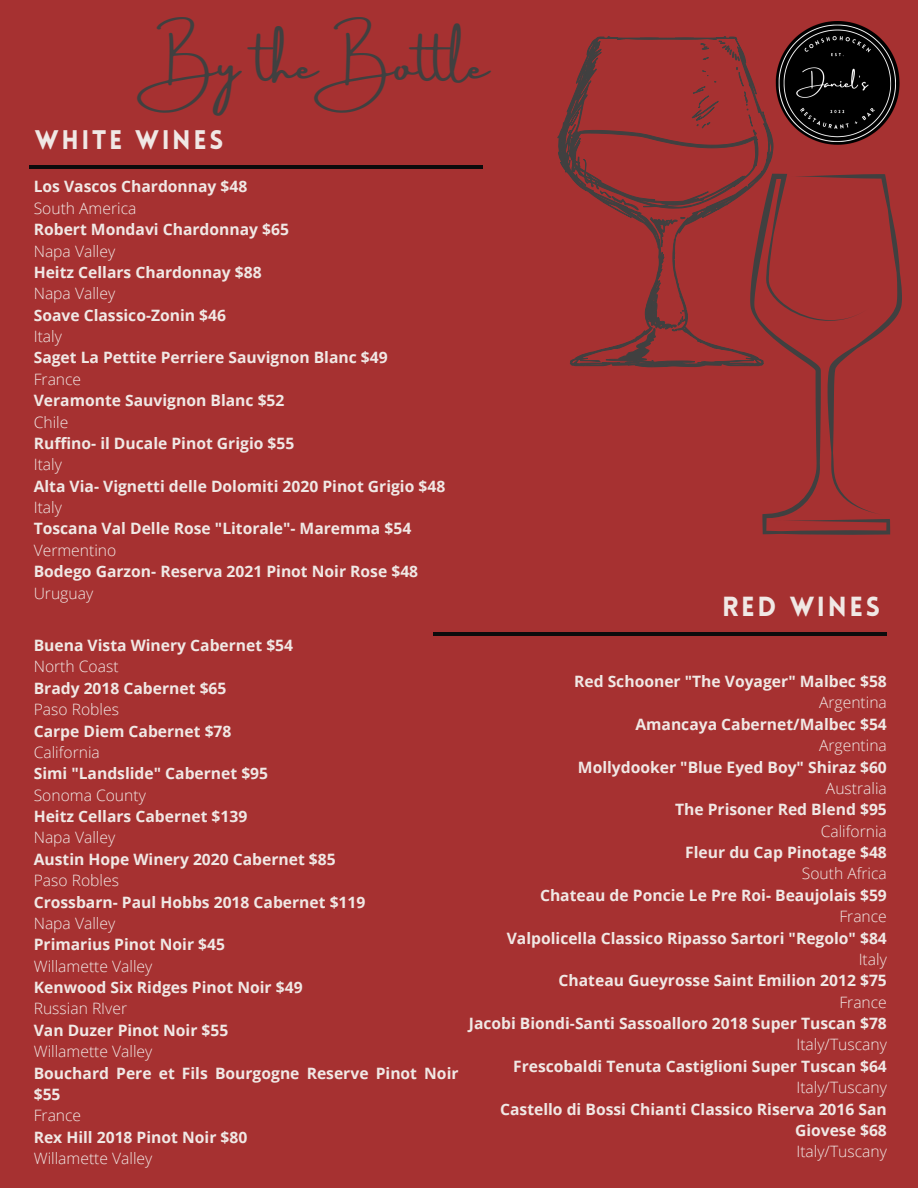
<style>
.page{position:relative;width:918px;height:1188px;background:#a63131}
.page>*{position:absolute;margin:0;border:0;box-sizing:border-box;transform-origin:0 0}
.t1{font:45px "Amsterdam Three";color:#404040}
.t2{font:900 27px "Lovelo";letter-spacing:.1em;color:#f0e8e5}
.t3{font:900 26.25px "Lovelo";letter-spacing:.1em;color:#f0e8e5}
.t4{font:700 15.6px/21.3px "Open Sans";color:#f0e8e5}
.t5{font:300 15.6px "Open Sans";color:#f0e8e5}
</style>
<div class="page">
<svg style="left:762px;top:174px;width:128px;height:361px"></svg>
<svg style="left:789px;top:174px;width:113px;height:341px"></svg>
<svg style="left:557px;top:109px;width:11px;height:65px"></svg>
<svg style="left:568px;top:36px;width:206px;height:332px"></svg>
<img style="left:773px;top:21px;width:127px;height:130px">
<hr style="left:30px;top:165px;width:453px;height:4px;background:#0d0b0c">
<hr style="left:434px;top:632px;width:453px;height:4px;background:#0d0b0c">
<p class="t1" style="left:158px;top:40px;width:332px">By the Bottle</p>
<p class="t3" style="left:35px;top:130px;width:190px">WHITE WINES</p>
<p class="t4" style="left:34px;top:176px;width:215px">Los Vascos Chardonnay $48</p>
<p class="t5" style="left:34px;top:197px;width:104px">South America</p>
<p class="t4" style="left:34px;top:219px;width:257px">Robert Mondavi Chardonnay $65</p>
<p class="t5" style="left:34px;top:240px;width:83px">Napa Valley</p>
<p class="t4" style="left:34px;top:261px;width:230px">Heitz Cellars Chardonnay $88</p>
<p class="t5" style="left:34px;top:283px;width:83px">Napa Valley</p>
<p class="t4" style="left:34px;top:304px;width:194px">Soave Classico-Zonin $46</p>
<p class="t5" style="left:34px;top:325px;width:30px">Italy</p>
<p class="t4" style="left:34px;top:347px;width:356px">Saget La Pettite Perriere Sauvignon Blanc $49</p>
<p class="t5" style="left:34px;top:368px;width:49px">France</p>
<p class="t4" style="left:34px;top:390px;width:252px">Veramonte Sauvignon Blanc $52</p>
<p class="t5" style="left:34px;top:411px;width:36px">Chile</p>
<p class="t4" style="left:34px;top:432px;width:262px">Ruffino- il Ducale Pinot Grigio $55</p>
<p class="t5" style="left:34px;top:454px;width:30px">Italy</p>
<p class="t4" style="left:34px;top:475px;width:413px">Alta Via- Vignetti delle Dolomiti 2020 Pinot Grigio $48</p>
<p class="t5" style="left:34px;top:496px;width:30px">Italy</p>
<p class="t4" style="left:34px;top:518px;width:379px">Toscana Val Delle Rose "Litorale"- Maremma $54</p>
<p class="t5" style="left:34px;top:539px;width:84px">Vermentino</p>
<p class="t4" style="left:34px;top:561px;width:386px">Bodego Garzon- Reserva 2021 Pinot Noir Rose $48</p>
<p class="t5" style="left:34px;top:582px;width:61px">Uruguay</p>
<p class="t4" style="left:34px;top:634px;width:261px">Buena Vista Winery Cabernet $54</p>
<p class="t5" style="left:34px;top:656px;width:86px">North Coast</p>
<p class="t4" style="left:34px;top:677px;width:194px">Brady 2018 Cabernet $65</p>
<p class="t5" style="left:34px;top:699px;width:87px">Paso Robles</p>
<p class="t4" style="left:34px;top:720px;width:199px">Carpe Diem Cabernet $78</p>
<p class="t5" style="left:34px;top:741px;width:68px">California</p>
<p class="t4" style="left:34px;top:763px;width:236px">Simi "Landslide" Cabernet $95</p>
<p class="t5" style="left:34px;top:784px;width:114px">Sonoma County</p>
<p class="t4" style="left:34px;top:805px;width:215px">Heitz Cellars Cabernet $139</p>
<p class="t5" style="left:34px;top:827px;width:83px">Napa Valley</p>
<p class="t4" style="left:34px;top:848px;width:304px">Austin Hope Winery 2020 Cabernet $85</p>
<p class="t5" style="left:34px;top:870px;width:87px">Paso Robles</p>
<p class="t4" style="left:34px;top:891px;width:333px">Crossbarn- Paul Hobbs 2018 Cabernet $119</p>
<p class="t5" style="left:34px;top:912px;width:83px">Napa Valley</p>
<p class="t4" style="left:34px;top:934px;width:193px">Primarius Pinot Noir $45</p>
<p class="t5" style="left:34px;top:955px;width:120px">Willamette Valley</p>
<p class="t4" style="left:34px;top:976px;width:270px">Kenwood Six Ridges Pinot Noir $49</p>
<p class="t5" style="left:34px;top:998px;width:95px">Russian RIver</p>
<p class="t4" style="left:34px;top:1019px;width:196px">Van Duzer Pinot Noir $55</p>
<p class="t5" style="left:34px;top:1041px;width:120px">Willamette Valley</p>
<p class="t4" style="left:34px;top:1062px;width:426px">Bouchard Pere et Fils Bourgogne Reserve Pinot Noir $55</p>
<p class="t5" style="left:34px;top:1105px;width:49px">France</p>
<p class="t4" style="left:34px;top:1126px;width:215px">Rex Hill 2018 Pinot Noir $80</p>
<p class="t5" style="left:34px;top:1147px;width:120px">Willamette Valley</p>
<p class="t2" style="left:722px;top:596px;width:160px">RED WINES</p>
<p class="t4" style="left:574px;top:670px;width:314px">Red Schooner "The Voyager" Malbec $58</p>
<p class="t5" style="left:819px;top:692px;width:69px">Argentina</p>
<p class="t4" style="left:635px;top:713px;width:253px">Amancaya Cabernet/Malbec $54</p>
<p class="t5" style="left:819px;top:735px;width:69px">Argentina</p>
<p class="t4" style="left:578px;top:756px;width:310px">Mollydooker "Blue Eyed Boy" Shiraz $60</p>
<p class="t5" style="left:826px;top:777px;width:62px">Australia</p>
<p class="t4" style="left:675px;top:799px;width:213px">The Prisoner Red Blend $95</p>
<p class="t5" style="left:821px;top:820px;width:68px">California</p>
<p class="t4" style="left:685px;top:841px;width:203px">Fleur du Cap Pinotage $48</p>
<p class="t5" style="left:802px;top:863px;width:86px">South Africa</p>
<p class="t4" style="left:540px;top:884px;width:348px">Chateau de Poncie Le Pre Roi- Beaujolais $59</p>
<p class="t5" style="left:839px;top:906px;width:49px">France</p>
<p class="t4" style="left:507px;top:927px;width:382px">Valpolicella Classico Ripasso Sartori "Regolo" $84</p>
<p class="t5" style="left:859px;top:948px;width:30px">Italy</p>
<p class="t4" style="left:559px;top:970px;width:330px">Chateau Gueyrosse Saint Emilion 2012 $75</p>
<p class="t5" style="left:839px;top:991px;width:49px">France</p>
<p class="t4" style="left:469px;top:1012px;width:420px">Jacobi Biondi-Santi Sassoalloro 2018 Super Tuscan $78</p>
<p class="t5" style="left:796px;top:1034px;width:92px">Italy/Tuscany</p>
<p class="t4" style="left:513px;top:1055px;width:375px">Frescobaldi Tenuta Castiglioni Super Tuscan $64</p>
<p class="t5" style="left:796px;top:1077px;width:92px">Italy/Tuscany</p>
<p class="t4" style="left:500px;top:1098px;width:388px;text-align:right">Castello di Bossi Chianti Classico Riserva 2016 San<br>Giovese $68</p>
<p class="t5" style="left:796px;top:1141px;width:92px">Italy/Tuscany</p>
</div>
